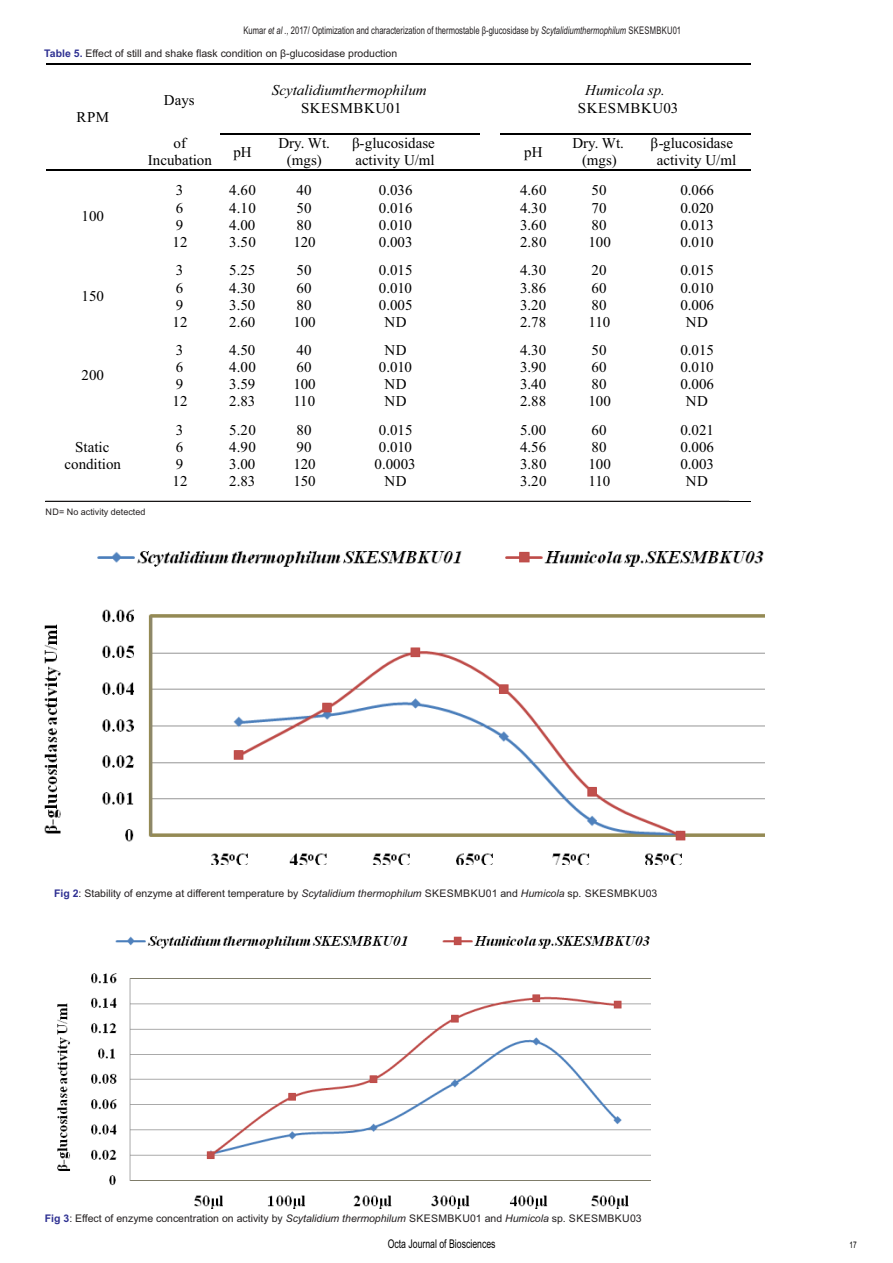
<style>
.page{position:relative;width:893px;height:1263px;background:#fff}
.page>*{position:absolute;margin:0;border:0;box-sizing:border-box;transform-origin:0 0}
.t1{font:15px/17.1px "Times New Roman";color:#000;text-align:center}
.t2{font:italic 15px "Times New Roman";color:#000}
.t3{font:15px "Times New Roman";letter-spacing:.035em;color:#000}
.t4{font:12px "Arial";color:#000;scale:.72 1}
.t5{font:10.5px "Arial";color:#231f20}
.t6{font:10.5px "Arial";color:#231f20;scale:.72 1}
.t7{font:9px "Arial";color:#231f20}
.t8{font:9px "Arial";color:#000;scale:.72 1}
.s1{font-style:italic}
.s2{font-weight:700;color:#2e3092}
</style>
<div class="page">
<hr style="left:46px;top:64px;width:93px;height:1px;background:#000">
<hr style="left:140px;top:64px;width:80px;height:1px;background:#000">
<hr style="left:221px;top:64px;width:258px;height:1px;background:#000">
<svg style="left:479px;top:64px;width:22px;height:1px"></svg>
<hr style="left:501px;top:64px;width:250px;height:1px;background:#000">
<hr style="left:220px;top:133px;width:44px;height:1px;background:#000">
<hr style="left:267px;top:133px;width:77px;height:1px;background:#000">
<hr style="left:346px;top:133px;width:100px;height:1px;background:#000">
<hr style="left:448px;top:133px;width:31px;height:1px;background:#000">
<svg style="left:500px;top:133px;width:12px;height:1px"></svg>
<hr style="left:512px;top:133px;width:43px;height:1px;background:#000">
<hr style="left:557px;top:133px;width:86px;height:1px;background:#000">
<hr style="left:644px;top:133px;width:107px;height:1px;background:#000">
<hr style="left:46px;top:170px;width:93px;height:1px;background:#000">
<hr style="left:140px;top:170px;width:80px;height:1px;background:#000">
<hr style="left:222px;top:170px;width:42px;height:1px;background:#000">
<hr style="left:267px;top:170px;width:77px;height:1px;background:#000">
<hr style="left:346px;top:170px;width:100px;height:1px;background:#000">
<hr style="left:448px;top:170px;width:62px;height:1px;background:#000">
<hr style="left:512px;top:170px;width:43px;height:1px;background:#000">
<hr style="left:557px;top:170px;width:86px;height:1px;background:#000">
<hr style="left:644px;top:170px;width:107px;height:1px;background:#000">
<hr style="left:45px;top:501px;width:684px;height:1px;background:#231f20">
<img style="left:44px;top:552px;width:720px;height:312px">
<img style="left:57px;top:936px;width:594px;height:272px">
<p class="t6" style="left:244px;top:26px;width:609px">Kumar <span class="s1">et al .,</span> 2017/ Optimization and characterization of thermostable β-glucosidase by <span class="s1">Scytalidiumthermophilum</span> SKESMBKU01</p>
<p class="t5" style="left:44px;top:49px;width:354px"><span class="s2">Table 5.</span> Effect of still and shake flask condition on β-glucosidase production</p>
<p class="t1" style="left:77px;top:110px;width:34px">RPM</p>
<p class="t1" style="left:164px;top:92px;width:32px">Days</p>
<p class="t2" style="left:272px;top:85px;width:156px">Scytalidiumthermophilum</p>
<p class="t3" style="left:301px;top:103px;width:102px">SKESMBKU01</p>
<p class="t2" style="left:585px;top:85px;width:81px">Humicola sp.</p>
<p class="t3" style="left:578px;top:103px;width:102px">SKESMBKU03</p>
<p class="t1" style="left:82px;top:209px;width:24px">100</p>
<p class="t1" style="left:82px;top:289px;width:24px">150</p>
<p class="t1" style="left:82px;top:368px;width:24px">200</p>
<p class="t1" style="left:65px;top:440px;width:58px">Static condition</p>
<p class="t1" style="left:148px;top:136px;width:66px">of<br>Incubation</p>
<p class="t1" style="left:233px;top:145px;width:20px">pH</p>
<p class="t1" style="left:278px;top:136px;width:53px">Dry. Wt. (mgs)</p>
<p class="t1" style="left:352px;top:136px;width:84px;text-align:left">β-glucosidase activity U/ml</p>
<p class="t1" style="left:524px;top:145px;width:20px">pH</p>
<p class="t1" style="left:572px;top:136px;width:53px">Dry. Wt. (mgs)</p>
<p class="t1" style="left:650px;top:136px;width:87px">β-glucosidase activity U/ml</p>
<p class="t1" style="left:176px;top:183px;width:9px">3</p>
<p class="t1" style="left:229px;top:183px;width:28px">4.60</p>
<p class="t1" style="left:297px;top:183px;width:16px">40</p>
<p class="t1" style="left:379px;top:183px;width:35px">0.036</p>
<p class="t1" style="left:520px;top:183px;width:28px">4.60</p>
<p class="t1" style="left:592px;top:183px;width:16px">50</p>
<p class="t1" style="left:680px;top:183px;width:35px">0.066</p>
<p class="t1" style="left:176px;top:200px;width:9px">6</p>
<p class="t1" style="left:229px;top:200px;width:28px">4.10</p>
<p class="t1" style="left:297px;top:200px;width:16px">50</p>
<p class="t1" style="left:379px;top:200px;width:35px">0.016</p>
<p class="t1" style="left:520px;top:200px;width:28px">4.30</p>
<p class="t1" style="left:592px;top:200px;width:16px">70</p>
<p class="t1" style="left:680px;top:200px;width:35px">0.020</p>
<p class="t1" style="left:176px;top:217px;width:9px">9</p>
<p class="t1" style="left:229px;top:217px;width:28px">4.00</p>
<p class="t1" style="left:297px;top:217px;width:16px">80</p>
<p class="t1" style="left:379px;top:217px;width:35px">0.010</p>
<p class="t1" style="left:520px;top:217px;width:28px">3.60</p>
<p class="t1" style="left:592px;top:217px;width:16px">80</p>
<p class="t1" style="left:680px;top:217px;width:35px">0.013</p>
<p class="t1" style="left:173px;top:235px;width:16px">12</p>
<p class="t1" style="left:229px;top:235px;width:28px">3.50</p>
<p class="t1" style="left:293px;top:235px;width:24px">120</p>
<p class="t1" style="left:379px;top:235px;width:35px">0.003</p>
<p class="t1" style="left:520px;top:235px;width:28px">2.80</p>
<p class="t1" style="left:588px;top:235px;width:24px">100</p>
<p class="t1" style="left:680px;top:235px;width:35px">0.010</p>
<p class="t1" style="left:176px;top:262px;width:9px">3</p>
<p class="t1" style="left:229px;top:262px;width:28px">5.25</p>
<p class="t1" style="left:297px;top:262px;width:16px">50</p>
<p class="t1" style="left:379px;top:262px;width:35px">0.015</p>
<p class="t1" style="left:520px;top:262px;width:28px">4.30</p>
<p class="t1" style="left:592px;top:262px;width:16px">20</p>
<p class="t1" style="left:680px;top:262px;width:35px">0.015</p>
<p class="t1" style="left:176px;top:281px;width:9px">6</p>
<p class="t1" style="left:229px;top:281px;width:28px">4.30</p>
<p class="t1" style="left:297px;top:281px;width:16px">60</p>
<p class="t1" style="left:379px;top:281px;width:35px">0.010</p>
<p class="t1" style="left:520px;top:281px;width:28px">3.86</p>
<p class="t1" style="left:592px;top:281px;width:16px">60</p>
<p class="t1" style="left:680px;top:281px;width:35px">0.010</p>
<p class="t1" style="left:176px;top:298px;width:9px">9</p>
<p class="t1" style="left:229px;top:298px;width:28px">3.50</p>
<p class="t1" style="left:297px;top:298px;width:16px">80</p>
<p class="t1" style="left:379px;top:298px;width:35px">0.005</p>
<p class="t1" style="left:520px;top:298px;width:28px">3.20</p>
<p class="t1" style="left:592px;top:298px;width:16px">80</p>
<p class="t1" style="left:680px;top:298px;width:35px">0.006</p>
<p class="t1" style="left:173px;top:315px;width:16px">12</p>
<p class="t1" style="left:229px;top:315px;width:28px">2.60</p>
<p class="t1" style="left:293px;top:315px;width:24px">100</p>
<p class="t1" style="left:384px;top:315px;width:24px">ND</p>
<p class="t1" style="left:520px;top:315px;width:28px">2.78</p>
<p class="t1" style="left:588px;top:315px;width:23px">110</p>
<p class="t1" style="left:686px;top:315px;width:24px">ND</p>
<p class="t1" style="left:176px;top:343px;width:9px">3</p>
<p class="t1" style="left:229px;top:343px;width:28px">4.50</p>
<p class="t1" style="left:297px;top:343px;width:16px">40</p>
<p class="t1" style="left:384px;top:343px;width:24px">ND</p>
<p class="t1" style="left:520px;top:343px;width:28px">4.30</p>
<p class="t1" style="left:592px;top:343px;width:16px">50</p>
<p class="t1" style="left:680px;top:343px;width:35px">0.015</p>
<p class="t1" style="left:176px;top:360px;width:9px">6</p>
<p class="t1" style="left:229px;top:360px;width:28px">4.00</p>
<p class="t1" style="left:297px;top:360px;width:16px">60</p>
<p class="t1" style="left:379px;top:360px;width:35px">0.010</p>
<p class="t1" style="left:520px;top:360px;width:28px">3.90</p>
<p class="t1" style="left:592px;top:360px;width:16px">60</p>
<p class="t1" style="left:680px;top:360px;width:35px">0.010</p>
<p class="t1" style="left:176px;top:377px;width:9px">9</p>
<p class="t1" style="left:229px;top:377px;width:28px">3.59</p>
<p class="t1" style="left:293px;top:377px;width:24px">100</p>
<p class="t1" style="left:384px;top:377px;width:24px">ND</p>
<p class="t1" style="left:520px;top:377px;width:28px">3.40</p>
<p class="t1" style="left:592px;top:377px;width:16px">80</p>
<p class="t1" style="left:680px;top:377px;width:35px">0.006</p>
<p class="t1" style="left:173px;top:394px;width:16px">12</p>
<p class="t1" style="left:229px;top:394px;width:28px">2.83</p>
<p class="t1" style="left:293px;top:394px;width:23px">110</p>
<p class="t1" style="left:384px;top:394px;width:24px">ND</p>
<p class="t1" style="left:520px;top:394px;width:28px">2.88</p>
<p class="t1" style="left:588px;top:394px;width:24px">100</p>
<p class="t1" style="left:686px;top:394px;width:24px">ND</p>
<p class="t1" style="left:176px;top:423px;width:9px">3</p>
<p class="t1" style="left:229px;top:423px;width:28px">5.20</p>
<p class="t1" style="left:297px;top:423px;width:16px">80</p>
<p class="t1" style="left:379px;top:423px;width:35px">0.015</p>
<p class="t1" style="left:520px;top:423px;width:28px">5.00</p>
<p class="t1" style="left:592px;top:423px;width:16px">60</p>
<p class="t1" style="left:680px;top:423px;width:35px">0.021</p>
<p class="t1" style="left:176px;top:440px;width:9px">6</p>
<p class="t1" style="left:229px;top:440px;width:28px">4.90</p>
<p class="t1" style="left:297px;top:440px;width:16px">90</p>
<p class="t1" style="left:379px;top:440px;width:35px">0.010</p>
<p class="t1" style="left:520px;top:440px;width:28px">4.56</p>
<p class="t1" style="left:592px;top:440px;width:16px">80</p>
<p class="t1" style="left:680px;top:440px;width:35px">0.006</p>
<p class="t1" style="left:176px;top:457px;width:9px">9</p>
<p class="t1" style="left:229px;top:457px;width:28px">3.00</p>
<p class="t1" style="left:293px;top:457px;width:24px">120</p>
<p class="t1" style="left:375px;top:457px;width:43px">0.0003</p>
<p class="t1" style="left:520px;top:457px;width:28px">3.80</p>
<p class="t1" style="left:588px;top:457px;width:24px">100</p>
<p class="t1" style="left:680px;top:457px;width:35px">0.003</p>
<p class="t1" style="left:173px;top:474px;width:16px">12</p>
<p class="t1" style="left:229px;top:474px;width:28px">2.83</p>
<p class="t1" style="left:293px;top:474px;width:24px">150</p>
<p class="t1" style="left:384px;top:474px;width:24px">ND</p>
<p class="t1" style="left:520px;top:474px;width:28px">3.20</p>
<p class="t1" style="left:588px;top:474px;width:23px">110</p>
<p class="t1" style="left:686px;top:474px;width:24px">ND</p>
<p class="t7" style="left:46px;top:508px;width:101px">ND= No activity detected</p>
<p class="t5" style="left:54px;top:889px;width:605px"><span class="s2">Fig 2</span>: Stability of enzyme at different temperature by <span class="s1">Scytalidium thermophilum</span> SKESMBKU01 and <span class="s1">Humicola</span> sp. SKESMBKU03</p>
<p class="t5" style="left:45px;top:1214px;width:598px"><span class="s2">Fig 3</span>: Effect of enzyme concentration on activity by <span class="s1">Scytalidium thermophilum</span> SKESMBKU01 and <span class="s1">Humicola</span> sp. SKESMBKU03</p>
<p class="t4" style="left:388px;top:1239px;width:151px">Octa Journal of Biosciences</p>
<p class="t8" style="left:849px;top:1241px;width:12px">17</p>
</div>
